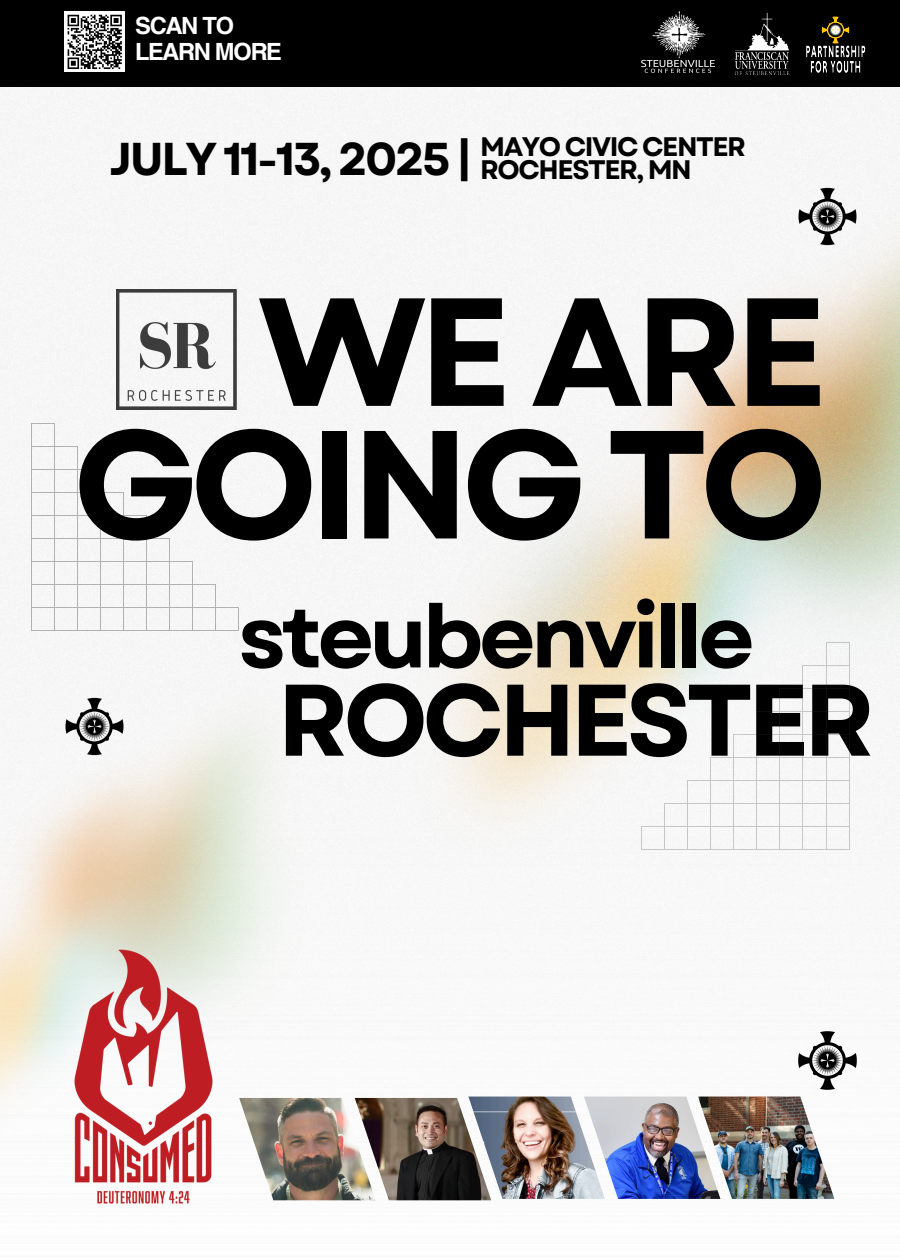
<style>
.page{position:relative;width:900px;height:1260px;background:#fff}
.page>*{position:absolute;margin:0;border:0;box-sizing:border-box;transform-origin:0 0}
.t1{font:700 153.5px/132.5px "Garet";letter-spacing:-.055em;color:#000;text-align:right}
.t2{font:700 101.5px "Garet";letter-spacing:-.055em;color:#000}
.t3{font:700 87.25px "Garet";letter-spacing:-.055em;color:#000}
.t4{font:700 46px "Garet";letter-spacing:-.055em;color:#000}
.t5{font:700 26.75px/23.2px "Garet";letter-spacing:-.055em;color:#000}
.t6{font:700 23.75px/25.8px "Helvetica World";letter-spacing:-.055em;color:#fff}
</style>
<div class="page">
<img style="left:0;top:87px;width:900px;height:383px">
<img style="left:0;top:470px;width:900px;height:731px">
<div style="left:0;top:0;width:900px;height:87px;background:#000"></div>
<hr style="left:849px;top:642px;width:1px;height:208px;background:#333">
<hr style="left:826px;top:642px;width:1px;height:208px;background:#333">
<hr style="left:803px;top:665px;width:1px;height:185px;background:#333">
<hr style="left:780px;top:688px;width:1px;height:162px;background:#333">
<hr style="left:757px;top:711px;width:1px;height:139px;background:#333">
<hr style="left:734px;top:734px;width:1px;height:116px;background:#333">
<hr style="left:711px;top:757px;width:1px;height:93px;background:#333">
<hr style="left:688px;top:781px;width:1px;height:69px;background:#333">
<hr style="left:665px;top:804px;width:1px;height:46px;background:#333">
<svg style="left:641px;top:828px;width:1px;height:22px"></svg>
<hr style="left:641px;top:850px;width:208px;height:1px;background:#333">
<hr style="left:641px;top:827px;width:208px;height:1px;background:#333">
<hr style="left:665px;top:804px;width:184px;height:1px;background:#333">
<hr style="left:688px;top:781px;width:161px;height:1px;background:#333">
<hr style="left:711px;top:757px;width:138px;height:1px;background:#333">
<hr style="left:734px;top:734px;width:115px;height:1px;background:#333">
<hr style="left:757px;top:711px;width:92px;height:1px;background:#333">
<hr style="left:780px;top:688px;width:69px;height:1px;background:#333">
<hr style="left:803px;top:665px;width:46px;height:1px;background:#333">
<svg style="left:826px;top:642px;width:23px;height:1px"></svg>
<hr style="left:31px;top:630px;width:208px;height:1px;background:#333">
<hr style="left:31px;top:607px;width:208px;height:1px;background:#333">
<hr style="left:31px;top:584px;width:185px;height:1px;background:#333">
<hr style="left:31px;top:561px;width:162px;height:1px;background:#333">
<hr style="left:31px;top:538px;width:139px;height:1px;background:#333">
<hr style="left:31px;top:515px;width:116px;height:1px;background:#333">
<hr style="left:31px;top:492px;width:93px;height:1px;background:#333">
<hr style="left:31px;top:469px;width:70px;height:1px;background:#333">
<hr style="left:31px;top:446px;width:47px;height:1px;background:#333">
<svg style="left:32px;top:423px;width:22px;height:1px"></svg>
<hr style="left:31px;top:423px;width:1px;height:208px;background:#333">
<hr style="left:54px;top:423px;width:1px;height:208px;background:#333">
<hr style="left:77px;top:446px;width:1px;height:185px;background:#333">
<hr style="left:101px;top:469px;width:1px;height:162px;background:#333">
<hr style="left:124px;top:492px;width:1px;height:139px;background:#333">
<hr style="left:147px;top:515px;width:1px;height:116px;background:#333">
<hr style="left:170px;top:538px;width:1px;height:93px;background:#333">
<hr style="left:193px;top:561px;width:1px;height:70px;background:#333">
<hr style="left:216px;top:584px;width:1px;height:47px;background:#333">
<svg style="left:239px;top:607px;width:1px;height:24px"></svg>
<img style="left:0;top:679px;width:304px;height:521px">
<img style="left:117px;top:289px;width:120px;height:120px">
<img style="left:641px;top:12px;width:73px;height:60px">
<img style="left:734px;top:12px;width:56px;height:63px">
<img style="left:806px;top:16px;width:59px;height:57px">
<img style="left:64px;top:697px;width:60px;height:60px">
<img style="left:798px;top:1030px;width:60px;height:60px">
<div style="left:64px;top:11px;width:61px;height:61px;background:#fff"></div>
<svg style="left:67px;top:14px;width:55px;height:55px"></svg>
<img style="left:798px;top:187px;width:60px;height:60px">
<img style="left:263px;top:1098px;width:92px;height:102px">
<img style="left:355px;top:1098px;width:136px;height:102px">
<img style="left:468px;top:1097px;width:116px;height:102px">
<img style="left:584px;top:1097px;width:114px;height:102px">
<img style="left:698px;top:1097px;width:136px;height:102px">
<img style="left:25px;top:923px;width:238px;height:281px">
<p class="t6" style="left:135px;top:10px;width:148px">SCAN TO<br>LEARN MORE</p>
<h5 class="t4" style="left:109px;top:126px;width:364px">JULY 11-13, 2025 |</h5>
<p class="t5" style="left:480px;top:135px;width:267px">MAYO CIVIC CENTER<br>ROCHESTER, MN</p>
<h4 class="t1" style="left:73px;top:287px;width:756px">WE ARE<br>GOING TO</h4>
<p class="t3" style="left:238px;top:574px;width:518px">steubenville</p>
<p class="t2" style="left:277px;top:647px;width:599px">ROCHESTER</p>
</div>
